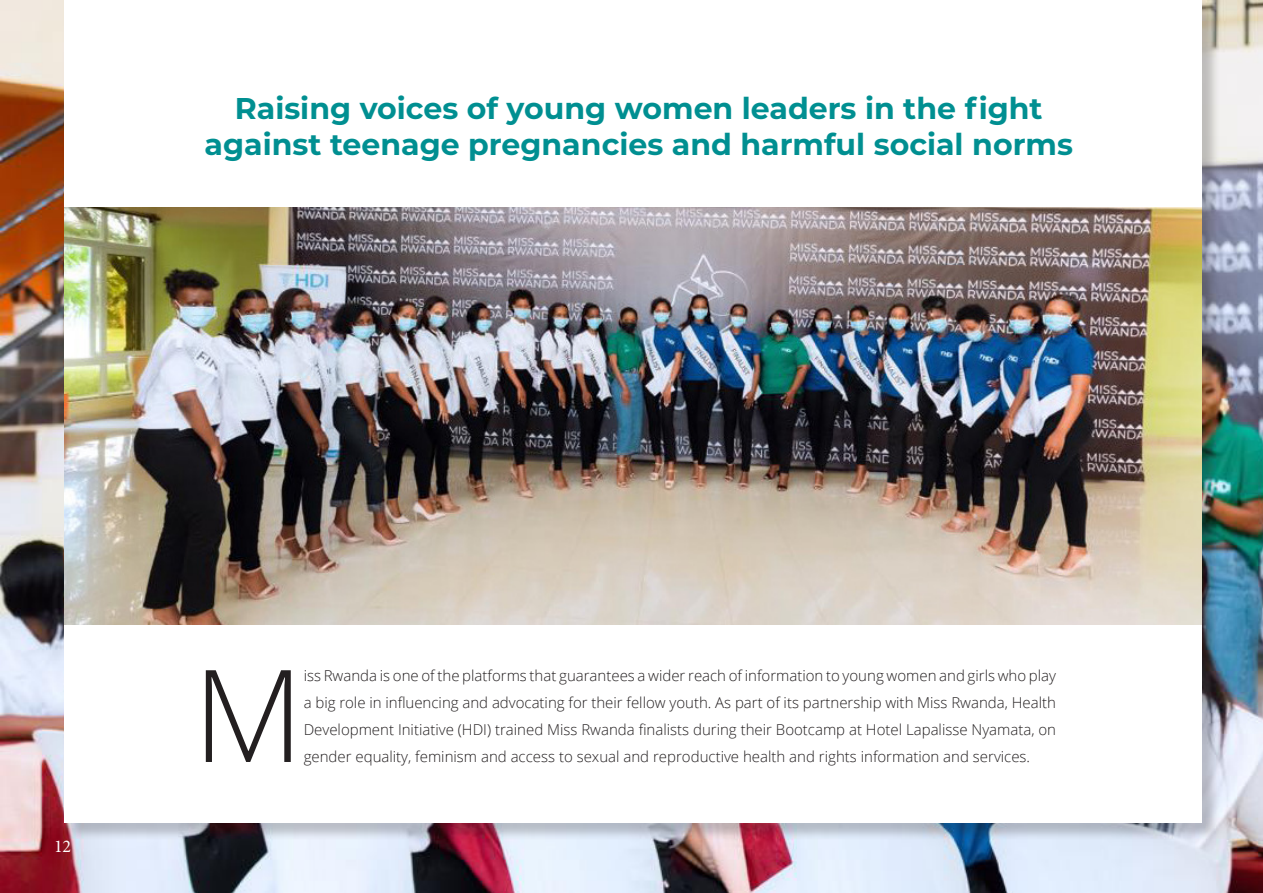
<style>
.page{position:relative;width:1263px;height:893px;background:#fff}
.page>*{position:absolute;margin:0;border:0;box-sizing:border-box;transform-origin:0 0}
.t1{font:300 128.4px "Open Sans";color:#231f20}
.t2{font:700 30px/36px "Montserrat";color:#008f91;text-align:center}
.t3{font:18px "Minion Pro";color:#fff}
.t4{font:300 15px/27px "Open Sans";color:#231f20;text-align:justify}
</style>
<div class="page">
<img style="left:0;top:0;width:1263px;height:893px">
<div style="left:66px;top:2px;width:1155px;height:839px;background:#231f20;opacity:.25"></div>
<div style="left:64px;top:0;width:1138px;height:822px;background:#fff"></div>
<img style="left:64px;top:207px;width:1138px;height:418px">
<h2 class="t2" style="left:205px;top:88px;width:870px">Raising voices of young women leaders in the fight against teenage pregnancies and harmful social norms</h2>
<p class="t3" style="left:54px;top:834px;width:19px">12</p>
<h1 class="t1" style="left:193px;top:627px;width:112px">M</h1>
<p class="t4" style="left:304px;top:662px;width:754px">iss Rwanda is one of the platforms that guarantees a wider reach of information to young women and girls who play a big role in influencing and advocating for their fellow youth. As part of its partnership with Miss Rwanda, Health Development Initiative (HDI) trained Miss Rwanda finalists during their Bootcamp at Hotel Lapalisse Nyamata, on gender equality, feminism and access to sexual and reproductive health and rights information and services.</p>
</div>
